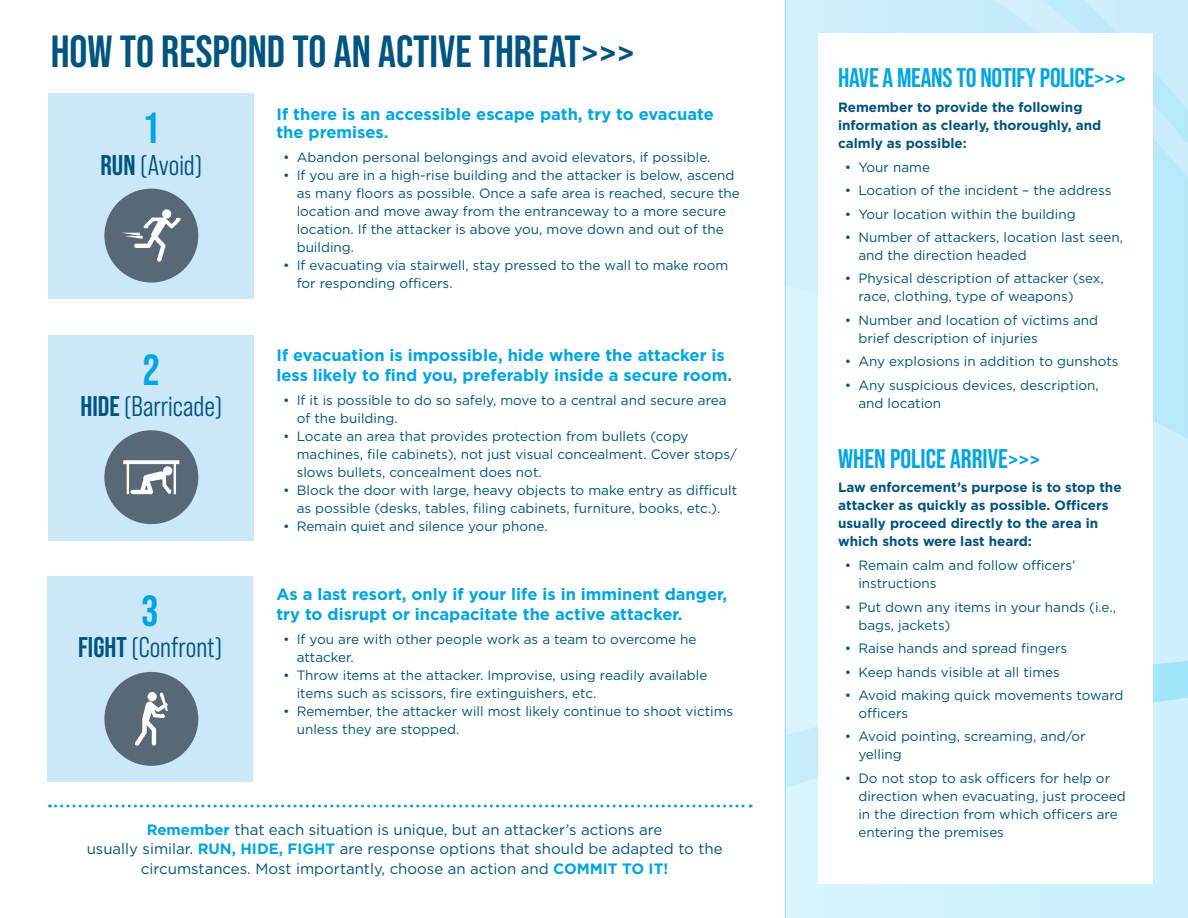
<style>
.page{position:relative;width:1188px;height:918px;background:#fff}
.page>*{position:absolute;margin:0;border:0;box-sizing:border-box;transform-origin:0 0}
.t1{font:700 45px "Bebas Neue Pro";color:#005480}
.t2{font:700 43.5px "Bebas Neue Pro";color:#00a5e3}
.t3{font:28.5px "Bebas Neue Pro Middle";color:#005480}
.t4{font:700 27px "Bebas Neue Pro";letter-spacing:-.01em;color:#00a5e3}
.t5{font:700 16.5px/19.8px "Gotham";color:#00a5e3}
.t6{font:15px/19.5px "Gotham";color:#005480;text-align:center}
.t7{font:13.5px/18px "Gotham";color:#005480}
.t8{font:700 13.5px/18px "Gotham";color:#005480}
.s1{font-family:"Bebas Neue Pro";font-weight:700}
.s2{font-weight:700;color:#00a5e3}
</style>
<div class="page">
<svg style="left:785px;top:0;width:403px;height:918px;background:#cceffb"></svg>
<div style="left:818px;top:34px;width:335px;height:850px;background:#fff"></div>
<div style="left:49px;top:94px;width:205px;height:205px;background:#cbe7f8"></div>
<svg style="left:50px;top:805px;width:701px;height:3px"></svg>
<div style="left:104px;top:189px;width:94px;height:94px;background:#586876;border-radius:50%"></div>
<svg style="left:122px;top:209px;width:59px;height:53px"></svg>
<div style="left:49px;top:335px;width:205px;height:205px;background:#cbe7f8"></div>
<div style="left:104px;top:430px;width:94px;height:94px;background:#586876;border-radius:50%"></div>
<svg style="left:123px;top:460px;width:56px;height:34px"></svg>
<div style="left:48px;top:576px;width:205px;height:205px;background:#cbe7f8"></div>
<div style="left:104px;top:672px;width:94px;height:94px;background:#586876;border-radius:50%"></div>
<svg style="left:135px;top:692px;width:33px;height:54px"></svg>
<p class="t1" style="left:51px;top:25px;width:586px">HOW TO RESPOND TO AN ACTIVE THREAT&gt;&gt;&gt;</p>
<p class="t2" style="left:145px;top:103px;width:14px">1</p>
<p class="t3" style="left:100px;top:149px;width:103px"><span class="s1">RUN</span> (Avoid)</p>
<p class="t2" style="left:143px;top:345px;width:18px">2</p>
<p class="t3" style="left:80px;top:390px;width:143px"><span class="s1">HIDE</span> (Barricade)</p>
<p class="t2" style="left:142px;top:586px;width:18px">3</p>
<p class="t3" style="left:78px;top:631px;width:146px"><span class="s1">FIGHT</span> (Confront)</p>
<p class="t5" style="left:276px;top:105px;width:439px;line-height:18px">If there is an accessible escape path, try to evacuate the premises.</p>
<p class="t7" style="left:283px;top:148px;width:429px">• Abandon personal belongings and avoid elevators, if possible.</p>
<p class="t7" style="left:297px;top:166px;width:445px;text-indent:-14px">• If you are in a high-rise building and the attacker is below, ascend as many floors as possible. Once a safe area is reached, secure the location and move away from the entranceway to a more secure location. If the attacker is above you, move down and out of the building.</p>
<p class="t7" style="left:297px;top:256px;width:433px;text-indent:-14px">• If evacuating via stairwell, stay pressed to the wall to make room for responding officers.</p>
<p class="t5" style="left:276px;top:345px;width:457px">If evacuation is impossible, hide where the attacker is less likely to find you, preferably inside a secure room.</p>
<p class="t7" style="left:297px;top:391px;width:432px;text-indent:-14px">• If it is possible to do so safely, move to a central and secure area of the building.</p>
<p class="t7" style="left:297px;top:427px;width:442px;text-indent:-14px">• Locate an area that provides protection from bullets (copy machines, file cabinets), not just visual concealment. Cover stops/ slows bullets, concealment does not.</p>
<p class="t7" style="left:283px;top:481px;width:456px;text-align:center">• Block the door with large, heavy objects to make entry as difficult as possible (desks, tables, filing cabinets, furniture, books, etc.).</p>
<p class="t7" style="left:283px;top:517px;width:266px">• Remain quiet and silence your phone.</p>
<p class="t5" style="left:276px;top:584px;width:452px">As a last resort, only if your life is in imminent danger, try to disrupt or incapacitate the active attacker.</p>
<p class="t7" style="left:297px;top:630px;width:401px;text-indent:-14px">• If you are with other people work as a team to overcome he attacker.</p>
<p class="t7" style="left:297px;top:666px;width:412px;text-indent:-14px">• Throw items at the attacker. Improvise, using readily available items such as scissors, fire extinguishers, etc.</p>
<p class="t7" style="left:297px;top:702px;width:438px;text-indent:-14px">• Remember, the attacker will most likely continue to shoot victims unless they are stopped.</p>
<p class="t6" style="left:87px;top:820px;width:637px"><span class="s2">Remember</span> that each situation is unique, but an attacker’s actions are<br>usually similar. <span class="s2">RUN, HIDE, FIGHT</span> are response options that should be adapted to the circumstances. Most importantly, choose an action and <span class="s2">COMMIT TO IT!</span></p>
<p class="t4" style="left:838px;top:62px;width:289px">HAVE A MEANS TO NOTIFY POLICE&gt;&gt;&gt;</p>
<p class="t8" style="left:838px;top:98px;width:265px">Remember to provide the following information as clearly, thoroughly, and calmly as possible:</p>
<p class="t7" style="left:845px;top:158px;width:87px">• Your name</p>
<p class="t7" style="left:845px;top:181px;width:268px">• Location of the incident – the address</p>
<p class="t7" style="left:845px;top:204px;width:232px">• Your location within the building</p>
<p class="t7" style="left:858px;top:228px;width:266px;text-indent:-14px">• Number of attackers, location last seen, and the direction headed</p>
<p class="t7" style="left:858px;top:269px;width:247px;text-indent:-14px">• Physical description of attacker (sex, race, clothing, type of weapons)</p>
<p class="t7" style="left:858px;top:311px;width:241px;text-indent:-14px">• Number and location of victims and brief description of injuries</p>
<p class="t7" style="left:845px;top:352px;width:275px">• Any explosions in addition to gunshots</p>
<p class="t7" style="left:858px;top:375px;width:242px;text-indent:-14px">• Any suspicious devices, description, and location</p>
<p class="t4" style="left:838px;top:443px;width:204px">WHEN POLICE ARRIVE&gt;&gt;&gt;</p>
<p class="t8" style="left:838px;top:478px;width:285px">Law enforcement’s purpose is to stop the attacker as quickly as possible. Officers usually proceed directly to the area in which shots were last heard:</p>
<p class="t7" style="left:858px;top:556px;width:219px;text-indent:-14px">• Remain calm and follow officers’ instructions</p>
<p class="t7" style="left:858px;top:598px;width:259px;text-indent:-14px">• Put down any items in your hands (i.e., bags, jackets)</p>
<p class="t7" style="left:845px;top:639px;width:224px">• Raise hands and spread fingers</p>
<p class="t7" style="left:845px;top:662px;width:217px">• Keep hands visible at all times</p>
<p class="t7" style="left:858px;top:686px;width:267px;text-indent:-14px">• Avoid making quick movements toward officers</p>
<p class="t7" style="left:858px;top:727px;width:229px;text-indent:-14px">• Avoid pointing, screaming, and/or yelling</p>
<p class="t7" style="left:858px;top:769px;width:269px;text-indent:-14px">• Do not stop to ask officers for help or direction when evacuating, just proceed in the direction from which officers are entering the premises</p>
</div>
